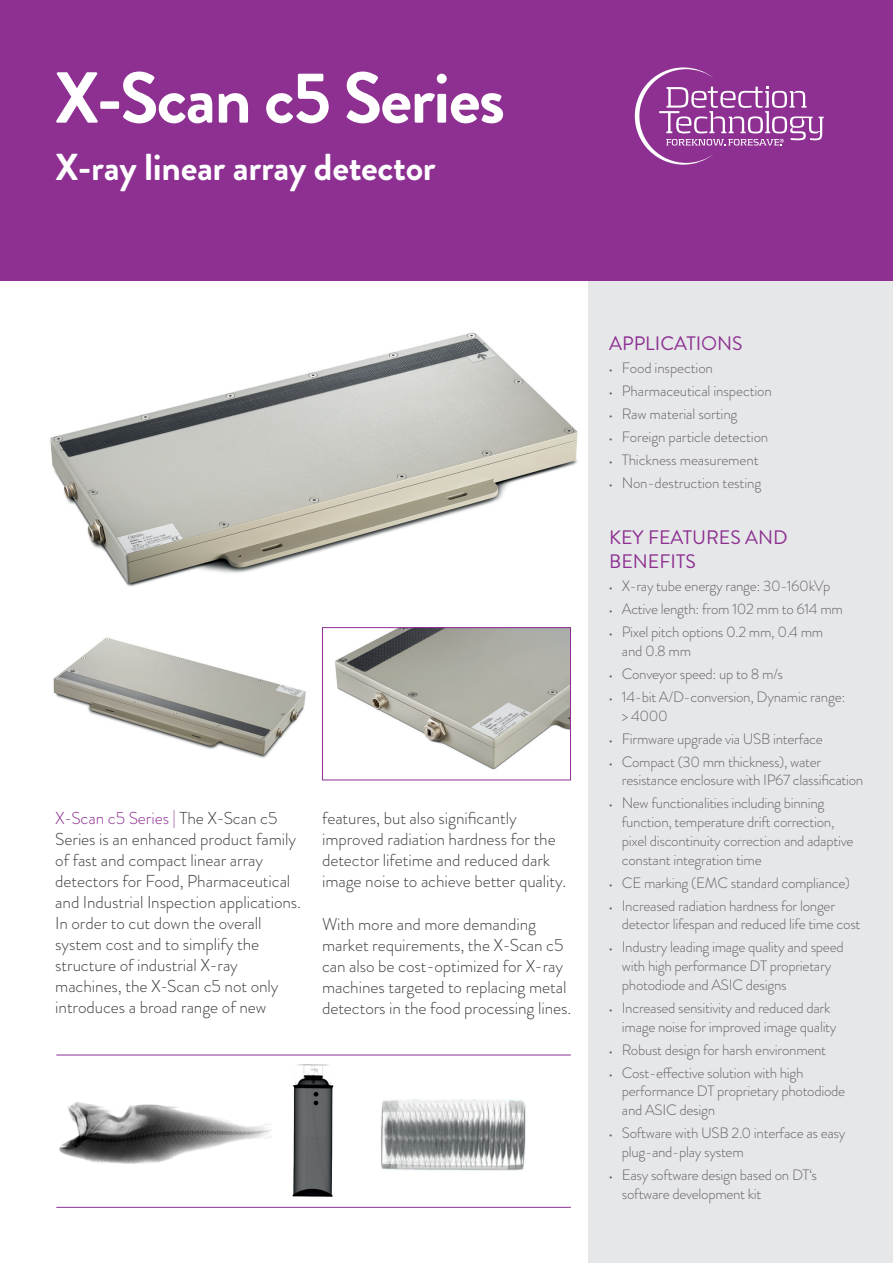
<style>
.page{position:relative;width:893px;height:1263px;background:#fff}
.page>*{position:absolute;margin:0;border:0;box-sizing:border-box;transform-origin:0 0}
.t1{font:700 72px "Brandon Grotesque";letter-spacing:-.025em;color:#fff}
.t2{font:700 37.5px "Brandon Grotesque";letter-spacing:-.01em;color:#fff}
.t3{font:19.5px/24px "Brandon Grotesque";color:#8d3092}
.t4{font:300 17.25px/21px "Brandon Grotesque";letter-spacing:-.005em;color:#3e3e3f}
.t5{font:300 15px/18.8px "Brandon Grotesque";letter-spacing:-.02em;color:#666366}
.s1{color:#8d3092}
.s2{font-weight:500;font-size:9px}
</style>
<div class="page">
<img style="left:50px;top:315px;width:539px;height:287px">
<img style="left:292px;top:1054px;width:42px;height:153px">
<img style="left:59px;top:1101px;width:212px;height:63px">
<div style="left:589px;top:0;width:304px;height:1263px;background:#e6e7e9"></div>
<hr style="left:56px;top:1207px;width:515px;height:1px;background:#8d3092">
<hr style="left:56px;top:1055px;width:515px;height:1px;background:#8d3092">
<div style="left:0;top:0;width:893px;height:281px;background:#8d3092"></div>
<svg style="left:635px;top:67px;width:189px;height:98px"></svg>
<img style="left:381px;top:1099px;width:145px;height:72px">
<img style="left:53px;top:637px;width:253px;height:121px">
<img style="left:334px;top:629px;width:235px;height:141px">
<div style="left:322px;top:627px;width:249px;height:153px;border:1px solid #8d3092"></div>
<h1 class="t1" style="left:54px;top:48px;width:452px">X-Scan c5 Series</h1>
<h2 class="t2" style="left:55px;top:141px;width:382px">X-ray linear array detector</h2>
<p class="t4" style="left:55px;top:808px;width:247px"><span class="s1">X-Scan c5 Series |</span> The X-Scan c5<br>Series is an enhanced product family of fast and compact linear array detectors for Food, Pharmaceutical and Industrial Inspection applications.<br>In order to cut down the overall system cost and to simplify the structure of industrial X-ray machines, the X-Scan c5 not only introduces a broad range of new</p>
<p class="t4" style="left:322px;top:808px;width:246px">features, but also significantly improved radiation hardness for the detector lifetime and reduced dark image noise to achieve better quality.</p>
<p class="t4" style="left:322px;top:913px;width:251px">With more and more demanding market requirements, the X-Scan c5 can also be cost-optimized for X-ray machines targeted to replacing metal detectors in the food processing lines.</p>
<h3 class="t3" style="left:609px;top:331px;width:135px">APPLICATIONS</h3>
<p class="t5" style="left:609px;top:358px;width:105px"><span class="s2">•</span> Food inspection</p>
<p class="t5" style="left:609px;top:381px;width:164px"><span class="s2">•</span> Pharmaceutical inspection</p>
<p class="t5" style="left:609px;top:404px;width:130px"><span class="s2">•</span> Raw material sorting</p>
<p class="t5" style="left:609px;top:427px;width:161px"><span class="s2">•</span> Foreign particle detection</p>
<p class="t5" style="left:609px;top:450px;width:151px"><span class="s2">•</span> Thickness measurement</p>
<p class="t5" style="left:609px;top:473px;width:154px"><span class="s2">•</span> Non-destruction testing</p>
<h3 class="t3" style="left:609px;top:526px;width:180px">KEY FEATURES AND<br>BENEFITS</h3>
<p class="t5" style="left:609px;top:577px;width:223px"><span class="s2">•</span> X-ray tube energy range: 30-160kVp</p>
<p class="t5" style="left:609px;top:600px;width:235px"><span class="s2">•</span> Active length: from 102 mm to 614 mm</p>
<p class="t5" style="left:622px;top:623px;width:203px;text-indent:-13px"><span class="s2">•</span> Pixel pitch options 0.2 mm, 0.4 mm and 0.8 mm</p>
<p class="t5" style="left:609px;top:664px;width:175px"><span class="s2">•</span> Conveyor speed: up to 8 m/s</p>
<p class="t5" style="left:622px;top:687px;width:225px;text-indent:-13px"><span class="s2">•</span> 14-bit A/D-conversion, Dynamic range: &gt; 4000</p>
<p class="t5" style="left:609px;top:729px;width:215px"><span class="s2">•</span> Firmware upgrade via USB interface</p>
<p class="t5" style="left:622px;top:752px;width:243px;text-indent:-13px"><span class="s2">•</span> Compact (30 mm thickness), water resistance enclosure with IP67 classification</p>
<p class="t5" style="left:622px;top:794px;width:233px;text-indent:-13px"><span class="s2">•</span> New functionalities including binning function, temperature drift correction, pixel discontinuity correction and adaptive constant integration time</p>
<p class="t5" style="left:609px;top:873px;width:242px"><span class="s2">•</span> CE marking (EMC standard compliance)</p>
<p class="t5" style="left:622px;top:896px;width:240px;text-indent:-13px"><span class="s2">•</span> Increased radiation hardness for longer detector lifespan and reduced life time cost</p>
<p class="t5" style="left:622px;top:938px;width:223px;text-indent:-13px"><span class="s2">•</span> Industry leading image quality and speed with high performance DT proprietary photodiode and ASIC designs</p>
<p class="t5" style="left:622px;top:998px;width:216px;text-indent:-13px"><span class="s2">•</span> Increased sensitivity and reduced dark image noise for improved image quality</p>
<p class="t5" style="left:609px;top:1040px;width:219px"><span class="s2">•</span> Robust design for harsh environment</p>
<p class="t5" style="left:622px;top:1063px;width:225px;text-indent:-13px"><span class="s2">•</span> Cost-effective solution with high performance DT proprietary photodiode and ASIC design</p>
<p class="t5" style="left:622px;top:1124px;width:225px;text-indent:-13px"><span class="s2">•</span> Software with USB 2.0 interface as easy plug-and-play system</p>
<p class="t5" style="left:622px;top:1165px;width:197px;text-indent:-13px"><span class="s2">•</span> Easy software design based on DT‘s software development kit</p>
</div>
